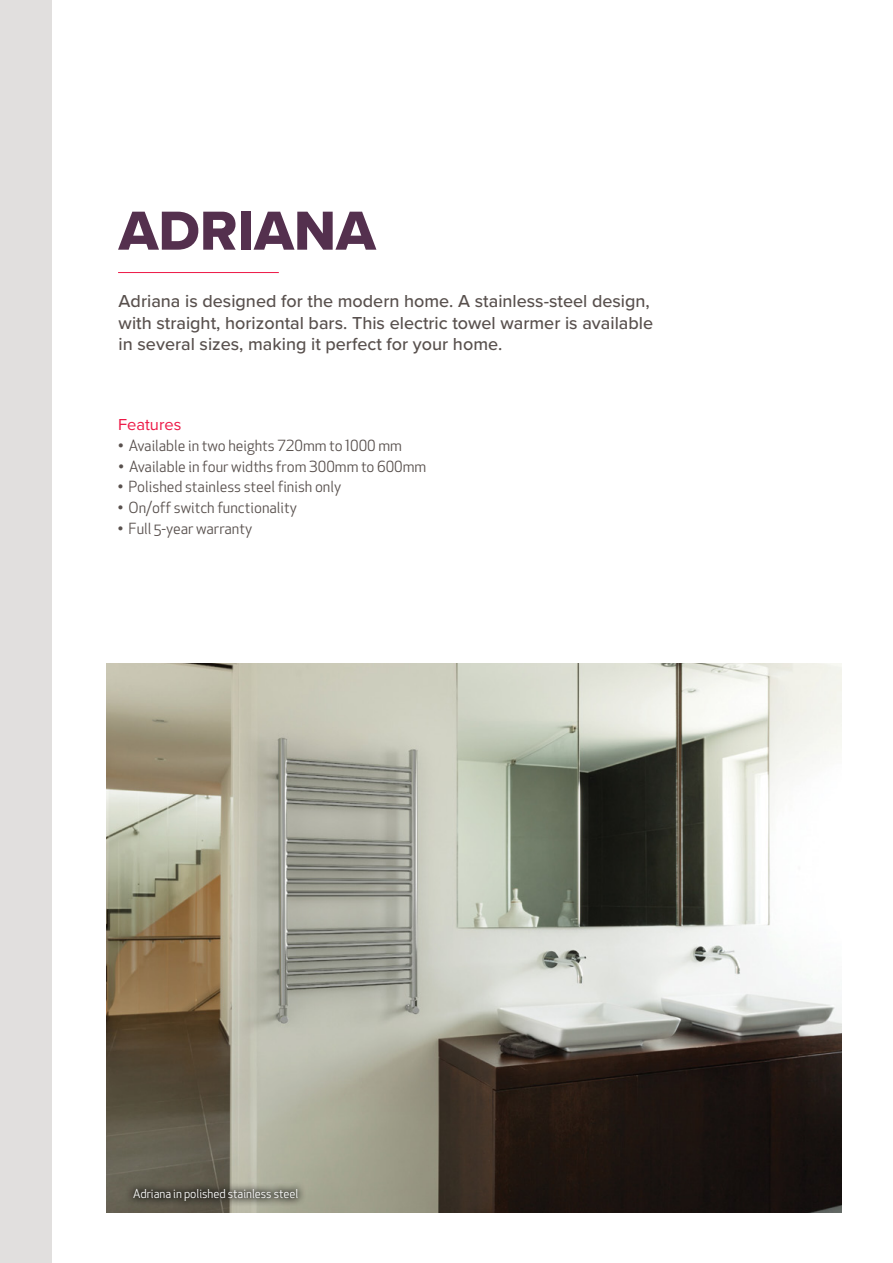
<style>
.page{position:relative;width:893px;height:1263px;background:#fff}
.page>*{position:absolute;margin:0;border:0;box-sizing:border-box;transform-origin:0 0}
.t1{font:57px "Proxima Nova Extrabld";color:#54304e}
.t2{font:500 18px/21.6px "Proxima Nova";color:#58504d}
.t3{font:16.5px "Proxima Nova";color:#ed1846}
.t4{font:15px "Apex New";color:#58504d}
.t5{font:12px "Apex New";color:#fff}
</style>
<div class="page">
<hr style="left:118px;top:272px;width:161px;height:1px;background:#ed1846">
<img style="left:106px;top:663px;width:736px;height:549px">
<div style="left:125px;top:1181px;width:182px;height:29px;background:#000;opacity:.84"></div>
<div style="left:0;top:0;width:51px;height:1263px;background:#e1dfde"></div>
<h1 class="t1" style="left:119px;top:188px;width:259px">ADRIANA</h1>
<p class="t2" style="left:119px;top:290px;width:536px">Adriana is designed for the modern home. A stainless-steel design, with straight, horizontal bars. This electric towel warmer is available in several sizes, making it perfect for your home.</p>
<p class="t3" style="left:118px;top:412px;width:65px">Features</p>
<p class="t4" style="left:118px;top:436px;width:285px">• Available in two heights 720mm to 1000 mm</p>
<p class="t4" style="left:118px;top:457px;width:309px">• Available in four widths from 300mm to 600mm</p>
<p class="t4" style="left:118px;top:477px;width:225px">• Polished stainless steel finish only</p>
<p class="t4" style="left:118px;top:498px;width:181px">• On/off switch functionality</p>
<p class="t4" style="left:118px;top:519px;width:136px">• Full 5-year warranty</p>
<p class="t5" style="left:133px;top:1186px;width:167px">Adriana in polished stainless steel</p>
</div>
